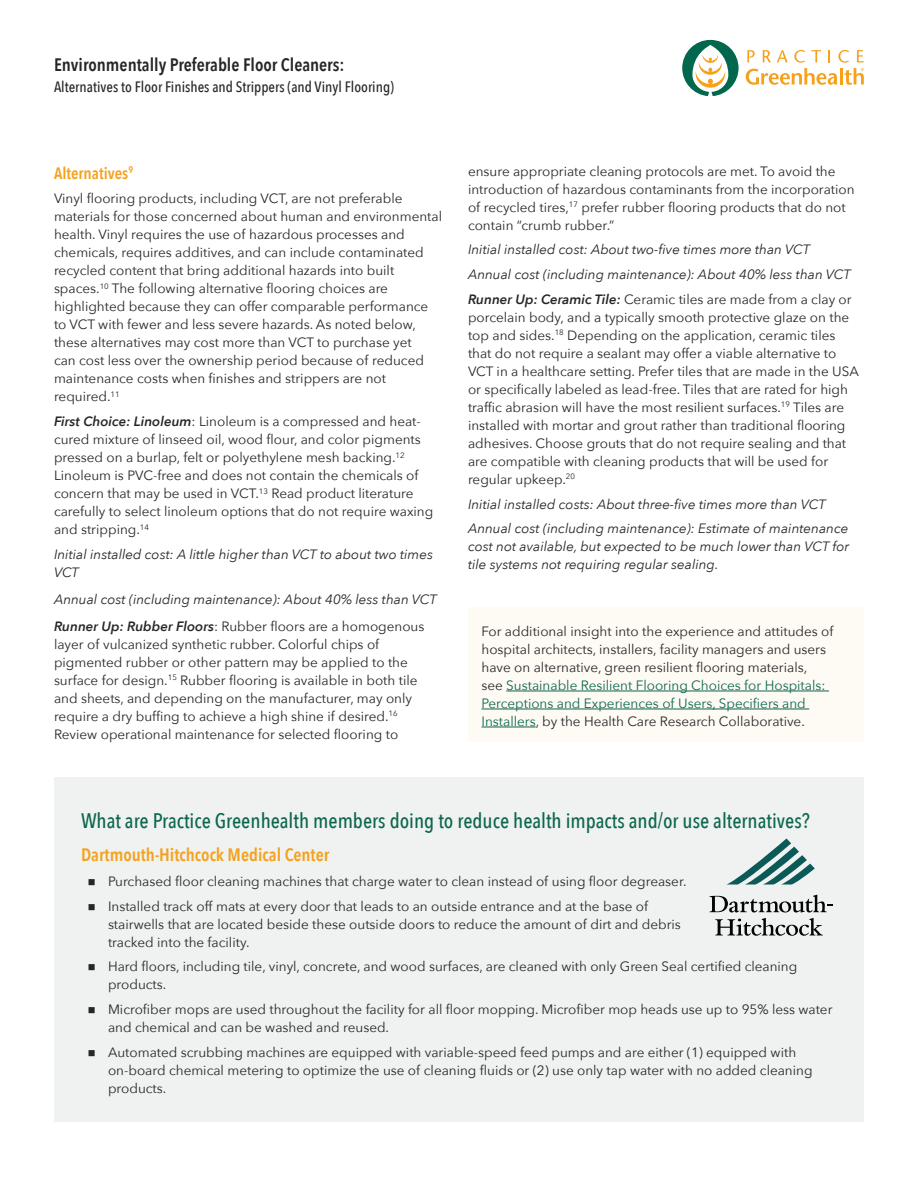
<style>
.page{position:relative;width:918px;height:1188px;background:#fff}
.page>*{position:absolute;margin:0;border:0;box-sizing:border-box;transform-origin:0 0}
.Heading_1{font:500 21px "Avenir Next Condensed";color:#0c664e}
.t1{font:600 18px "Avenir Next Condensed";color:#262626}
.Heading_2{font:600 18px "Avenir Next Condensed";color:#f5a11d}
.Heading_2-2{font:600 16.5px "Avenir Next Condensed";color:#f5a11d}
.t2{font:500 15px "Avenir Next Condensed";color:#262626}
.t3{font:13.5px/18px "Avenir Next";color:#262626}
.t4{font:italic 13.5px/18px "Avenir Next";color:#262626}
.s1{font-weight:600;font-style:italic}
.s2{color:#0c664e}
</style>
<div class="page">
<svg style="left:682px;top:40px;width:57px;height:56px"></svg>
<svg style="left:746px;top:50px;width:118px;height:35px"></svg>
<div style="left:468px;top:607px;width:396px;height:135px;background:#fefaf4"></div>
<hr style="left:506px;top:691px;width:323px;height:1px;background:#0c664e">
<hr style="left:482px;top:709px;width:327px;height:1px;background:#0c664e">
<hr style="left:482px;top:727px;width:54px;height:1px;background:#0c664e">
<div style="left:54px;top:778px;width:810px;height:344px;background:#eff2f0"></div>
<svg style="left:726px;top:839px;width:89px;height:46px"></svg>
<svg style="left:710px;top:895px;width:123px;height:17px"></svg>
<svg style="left:715px;top:918px;width:108px;height:18px"></svg>
<h2 class="t1" style="left:54px;top:49px;width:292px">Environmentally Preferable Floor Cleaners:</h2>
<p class="t2" style="left:54px;top:78px;width:342px">Alternatives to Floor Finishes and Strippers (and Vinyl Flooring)</p>
<p class="Heading_2-2" style="left:54px;top:158px;width:81px">Alternatives<sup>9</sup></p>
<p class="t3" style="left:54px;top:189px;width:390px">Vinyl flooring products, including VCT, are not preferable materials for those concerned about human and environmental health. Vinyl requires the use of hazardous processes and chemicals, requires additives, and can include contaminated recycled content that bring additional hazards into built spaces.<sup>10</sup> The following alternative flooring choices are highlighted because they can offer comparable performance to VCT with fewer and less severe hazards. As noted below, these alternatives may cost more than VCT to purchase yet<br>can cost less over the ownership period because of reduced maintenance costs when finishes and strippers are not required.<sup>11</sup></p>
<p class="t3" style="left:54px;top:412px;width:381px"><span class="s1">First Choice: Linoleum</span>: Linoleum is a compressed and heat&shy;cured mixture of linseed oil, wood flour, and color pigments pressed on a burlap, felt or polyethylene mesh backing.<sup>12<br></sup>Linoleum is PVC-free and does not contain the chemicals of concern that may be used in VCT.<sup>13</sup> Read product literature carefully to select linoleum options that do not require waxing and stripping.<sup>14</sup></p>
<p class="t4" style="left:54px;top:544px;width:381px">Initial installed cost: A little higher than VCT to about two times<br>VCT</p>
<p class="t4" style="left:54px;top:589px;width:384px">Annual cost (including maintenance): About 40% less than VCT</p>
<p class="t3" style="left:54px;top:616px;width:372px"><span class="s1">Runner Up: Rubber Floors</span>: Rubber floors are a homogenous layer of vulcanized synthetic rubber. Colorful chips of pigmented rubber or other pattern may be applied to the surface for design.<sup>15</sup> Rubber flooring is available in both tile and sheets, and depending on the manufacturer, may only require a dry buffing to achieve a high shine if desired.<sup>16<br></sup>Review operational maintenance for selected flooring to</p>
<p class="t3" style="left:468px;top:161px;width:388px">ensure appropriate cleaning protocols are met. To avoid the introduction of hazardous contaminants from the incorporation of recycled tires,<sup>17</sup> prefer rubber flooring products that do not contain “crumb rubber.”</p>
<p class="t4" style="left:468px;top:240px;width:344px">Initial installed cost: About two-five times more than VCT</p>
<p class="t4" style="left:468px;top:265px;width:384px">Annual cost (including maintenance): About 40% less than VCT</p>
<p class="t3" style="left:468px;top:289px;width:392px"><span class="s1">Runner Up: Ceramic Tile:</span> Ceramic tiles are made from a clay or porcelain body, and a typically smooth protective glaze on the top and sides.<sup>18</sup> Depending on the application, ceramic tiles that do not require a sealant may offer a viable alternative to VCT in a healthcare setting. Prefer tiles that are made in the USA or specifically labeled as lead-free. Tiles that are rated for high traffic abrasion will have the most resilient surfaces.<sup>19</sup> Tiles are installed with mortar and grout rather than traditional flooring adhesives. Choose grouts that do not require sealing and that are compatible with cleaning products that will be used for regular upkeep.<sup>20</sup></p>
<p class="t4" style="left:468px;top:494px;width:359px">Initial installed costs: About three-five times more than VCT</p>
<p class="t4" style="left:468px;top:519px;width:383px;text-align:justify">Annual cost (including maintenance): Estimate of maintenance cost not available, but expected to be much lower than VCT for tile systems not requiring regular sealing.</p>
<p class="t3" style="left:482px;top:622px;width:353px">For additional insight into the experience and attitudes of hospital architects, installers, facility managers and users have on alternative, green resilient flooring materials,<br>see <span class="s2">Sustainable Resilient Flooring Choices for Hospitals:<br>Perceptions and Experiences of Users, Specifiers and Installers</span>, by the Health Care Research Collaborative.</p>
<p class="Heading_1" style="left:81px;top:808px;width:730px">What are Practice Greenhealth members doing to reduce health impacts and/or use alternatives?</p>
<p class="Heading_2" style="left:81px;top:839px;width:250px">Dartmouth-Hitchcock Medical Center</p>
<p class="t3" style="left:88px;top:872px;width:601px">■ Purchased floor cleaning machines that charge water to clean instead of using floor degreaser.</p>
<p class="t3" style="left:108px;top:896px;width:574px;text-indent:-20px">■ Installed track off mats at every door that leads to an outside entrance and at the base of stairwells that are located beside these outside doors to reduce the amount of dirt and debris tracked into the facility.</p>
<p class="t3" style="left:108px;top:957px;width:691px;text-indent:-20px">■ Hard floors, including tile, vinyl, concrete, and wood surfaces, are cleaned with only Green Seal certified cleaning products.</p>
<p class="t3" style="left:108px;top:1000px;width:726px;text-indent:-20px">■ Microfiber mops are used throughout the facility for all floor mopping. Microfiber mop heads use up to 95% less water and chemical and can be washed and reused.</p>
<p class="t3" style="left:108px;top:1043px;width:706px;text-indent:-20px">■ Automated scrubbing machines are equipped with variable-speed feed pumps and are either (1) equipped with on-board chemical metering to optimize the use of cleaning fluids or (2) use only tap water with no added cleaning products.</p>
</div>
